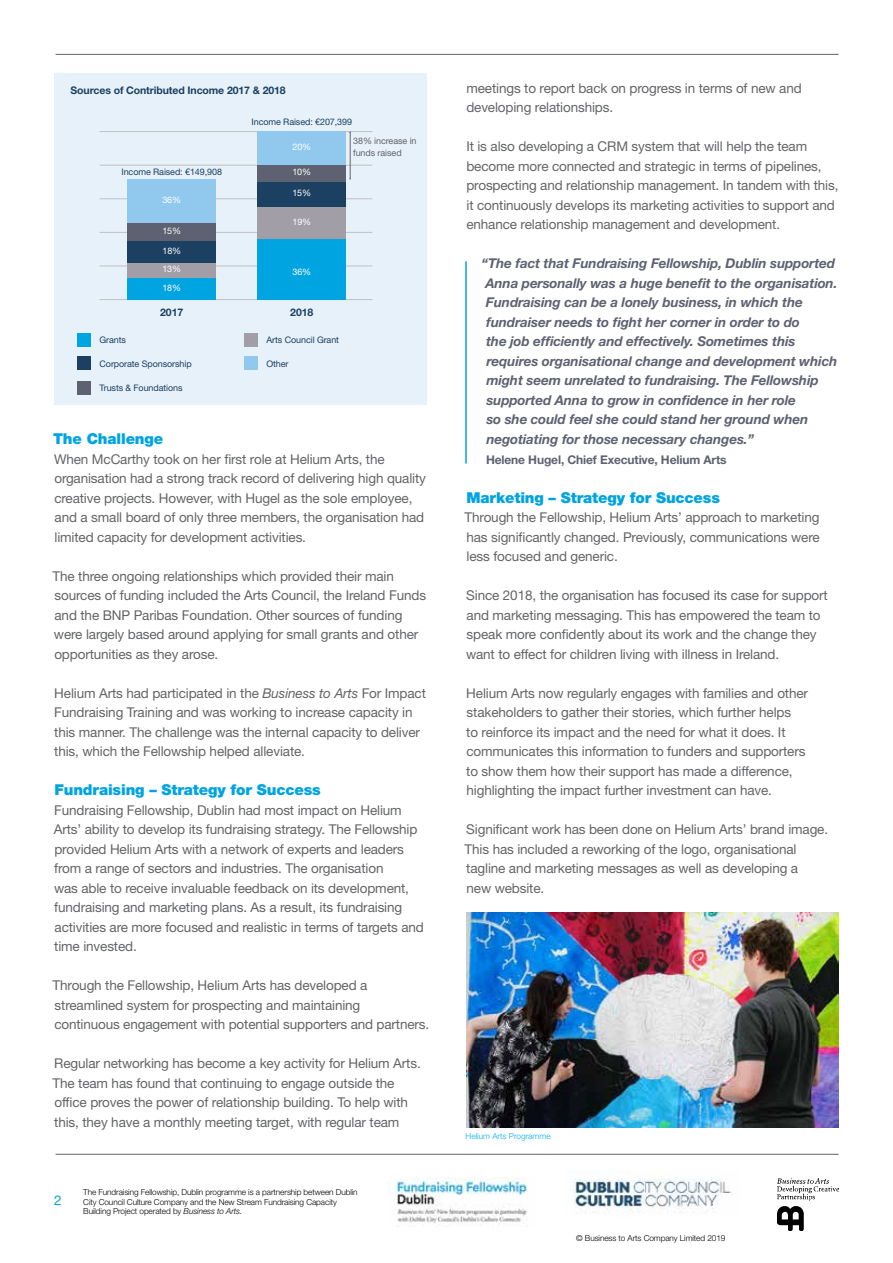
<style>
.page{position:relative;width:893px;height:1263px;background:#fff}
.page>*{position:absolute;margin:0;border:0;box-sizing:border-box;transform-origin:0 0}
.t1{font:900 15px "Helvetica Neue LT Std";letter-spacing:-.01em;color:#00a4e0}
.t2{font:13.5px/19.5px "Helvetica Neue LT Std";letter-spacing:-.01em;color:#636466}
.t3{font:italic 700 13.5px/19.5px "Helvetica Neue LT Std";letter-spacing:-.01em;color:#5e6171}
.t4{font:13.5px "Helvetica Neue LT Std";color:#00a4e0}
.t5{font:700 12px "Helvetica Neue LT Std";letter-spacing:-.01em;color:#5e6171}
.t6{font:700 10.5px "Helvetica Neue LT Std";letter-spacing:-.01em;color:#1b4062}
.t7{font:9px "Helvetica Neue LT Std";letter-spacing:-.01em;color:#1b4062}
.t8{font:9px/18.6px "Helvetica Neue LT Std";letter-spacing:-.01em;color:#fff}
.t9{font:9px/12px "Helvetica Neue LT Std";letter-spacing:-.01em;color:#636466}
.t10{font:300 8.25px/9.8px "Helvetica Neue LT Std";letter-spacing:-.01em;color:#000}
.t11{font:300 8.25px "Helvetica Neue LT Std";color:#00aeef}
.s1{font-style:italic}
</style>
<div class="page">
<hr style="left:56px;top:1154px;width:783px;height:1px;background:#636466">
<hr style="left:56px;top:54px;width:783px;height:1px;background:#636466">
<img style="left:388px;top:1178px;width:140px;height:48px">
<img style="left:778px;top:1178px;width:61px;height:53px">
<img style="left:573px;top:1170px;width:160px;height:44px">
<hr style="left:465px;top:261px;width:2px;height:203px;background:#00a4e0">
<img style="left:466px;top:912px;width:373px;height:215px">
<div style="left:54px;top:74px;width:373px;height:331px;background:#e7f1fa"></div>
<hr style="left:100px;top:299px;width:272px;height:1px;background:#c2bec4">
<hr style="left:100px;top:266px;width:272px;height:1px;background:#c2bec4">
<div style="left:128px;top:262px;width:88px;height:16px;background:#a29ea8"></div>
<div style="left:128px;top:278px;width:88px;height:22px;background:#00a4e0"></div>
<hr style="left:100px;top:232px;width:272px;height:1px;background:#c2bec4">
<div style="left:258px;top:238px;width:88px;height:62px;background:#00a4e0"></div>
<hr style="left:100px;top:198px;width:272px;height:1px;background:#c2bec4">
<div style="left:128px;top:179px;width:88px;height:44px;background:#91c9ee"></div>
<div style="left:258px;top:182px;width:88px;height:25px;background:#1b4062"></div>
<hr style="left:100px;top:165px;width:272px;height:1px;background:#c2bec4">
<div style="left:128px;top:223px;width:88px;height:18px;background:#5e6171"></div>
<div style="left:258px;top:165px;width:88px;height:17px;background:#5e6171"></div>
<hr style="left:100px;top:131px;width:272px;height:1px;background:#c2bec4">
<div style="left:128px;top:241px;width:88px;height:22px;background:#1b4062"></div>
<div style="left:258px;top:131px;width:88px;height:34px;background:#91c9ee"></div>
<div style="left:77px;top:333px;width:14px;height:13px;background:#00a4e0"></div>
<div style="left:77px;top:357px;width:14px;height:13px;background:#1b4062"></div>
<div style="left:244px;top:357px;width:14px;height:13px;background:#91c9ee"></div>
<div style="left:244px;top:333px;width:13px;height:13px;background:#a29ea8"></div>
<div style="left:258px;top:207px;width:88px;height:32px;background:#a29ea8"></div>
<div style="left:77px;top:381px;width:14px;height:13px;background:#5e6171"></div>
<hr style="left:350px;top:132px;width:1px;height:47px;background:#636466">
<p class="t6" style="left:71px;top:84px;width:217px">Sources of Contributed Income 2017 &amp; 2018</p>
<p class="t7" style="left:252px;top:117px;width:102px">Income Raised: €207,399</p>
<p class="t7" style="left:121px;top:166px;width:102px">Income Raised: €149,908</p>
<p class="t8" style="left:162px;top:190px;width:20px">36%</p>
<p class="t8" style="left:162px;top:222px;width:20px">15%</p>
<p class="t8" style="left:162px;top:241px;width:20px">18%</p>
<p class="t8" style="left:162px;top:260px;width:20px">13%<br>18%</p>
<p class="t8" style="left:292px;top:138px;width:20px">20%</p>
<p class="t8" style="left:292px;top:163px;width:20px">10%</p>
<p class="t8" style="left:292px;top:184px;width:20px">15%</p>
<p class="t8" style="left:292px;top:212px;width:20px">19%</p>
<p class="t8" style="left:292px;top:262px;width:20px">36%</p>
<p class="t6" style="left:160px;top:306px;width:25px">2017</p>
<p class="t6" style="left:290px;top:306px;width:25px">2018</p>
<p class="t7" style="left:100px;top:334px;width:28px">Grants</p>
<p class="t7" style="left:100px;top:358px;width:94px">Corporate Sponsorship</p>
<p class="t7" style="left:100px;top:382px;width:85px">Trusts &amp; Foundations</p>
<p class="t7" style="left:266px;top:334px;width:74px">Arts Council Grant</p>
<p class="t7" style="left:266px;top:358px;width:24px">Other</p>
<p class="t9" style="left:353px;top:135px;width:65px">38% increase in funds raised</p>
<p class="t1" style="left:53px;top:430px;width:112px">The Challenge</p>
<p class="t2" style="left:54px;top:449px;width:373px">When McCarthy took on her first role at Helium Arts, the organisation had a strong track record of delivering high quality creative projects. However, with Hugel as the sole employee, and a small board of only three members, the organisation had limited capacity for development activities.</p>
<p class="t2" style="left:53px;top:566px;width:375px">The three ongoing relationships which provided their main sources of funding included the Arts Council, the Ireland Funds and the BNP Paribas Foundation. Other sources of funding were largely based around applying for small grants and other opportunities as they arose.</p>
<p class="t2" style="left:54px;top:683px;width:373px">Helium Arts had participated in the <span class="s1">Business to Arts</span> For Impact Fundraising Training and was working to increase capacity in this manner. The challenge was the internal capacity to deliver this, which the Fellowship helped alleviate.</p>
<p class="t1" style="left:55px;top:781px;width:268px">Fundraising – Strategy for Success</p>
<p class="t2" style="left:54px;top:800px;width:372px">Fundraising Fellowship, Dublin had most impact on Helium Arts’ ability to develop its fundraising strategy. The Fellowship provided Helium Arts with a network of experts and leaders from a range of sectors and industries. The organisation<br>was able to receive invaluable feedback on its development, fundraising and marketing plans. As a result, its fundraising activities are more focused and realistic in terms of targets and time invested.</p>
<p class="t2" style="left:53px;top:975px;width:378px">Through the Fellowship, Helium Arts has developed a streamlined system for prospecting and maintaining<br>continuous engagement with potential supporters and partners.</p>
<p class="t2" style="left:53px;top:1053px;width:370px">Regular networking has become a key activity for Helium Arts.<br>The team has found that continuing to engage outside the office proves the power of relationship building. To help with this, they have a monthly meeting target, with regular team</p>
<p class="t4" style="left:54px;top:1192px;width:9px">2</p>
<p class="t10" style="left:83px;top:1187px;width:276px">The Fundraising Fellowship, Dublin programme is a partnership between Dublin<br>City Council Culture Company and the New Stream Fundraising Capacity<br>Building Project operated by <span class="s1">Business to Arts.</span></p>
<p class="t2" style="left:466px;top:78px;width:337px">meetings to report back on progress in terms of new and developing relationships.</p>
<p class="t2" style="left:466px;top:137px;width:374px">It is also developing a CRM system that will help the team become more connected and strategic in terms of pipelines, prospecting and relationship management. In tandem with this, it continuously develops its marketing activities to support and enhance relationship management and development.</p>
<p class="t3" style="left:482px;top:254px;width:357px">“The fact that Fundraising Fellowship, Dublin supported Anna personally was a huge benefit to the organisation.<br>Fundraising can be a lonely business, in which the fundraiser needs to fight her corner in order to do<br>the job efficiently and effectively. Sometimes this requires organisational change and development which might seem unrelated to fundraising. The Fellowship supported Anna to grow in confidence in her role<br>so she could feel she could stand her ground when negotiating for those necessary changes.”</p>
<p class="t5" style="left:486px;top:452px;width:242px">Helene Hugel, Chief Executive, Helium Arts</p>
<p class="t1" style="left:466px;top:488px;width:255px">Marketing – Strategy for Success</p>
<p class="t2" style="left:465px;top:507px;width:357px;text-align:justify">Through the Fellowship, Helium Arts’ approach to marketing has significantly changed. Previously, communications were less focused and generic.</p>
<p class="t2" style="left:466px;top:585px;width:363px">Since 2018, the organisation has focused its case for support and marketing messaging. This has empowered the team to speak more confidently about its work and the change they want to effect for children living with illness in Ireland.</p>
<p class="t2" style="left:466px;top:683px;width:343px">Helium Arts now regularly engages with families and other stakeholders to gather their stories, which further helps<br>to reinforce its impact and the need for what it does. It communicates this information to funders and supporters to show them how their support has made a difference, highlighting the impact further investment can have.</p>
<p class="t2" style="left:465px;top:819px;width:365px">Significant work has been done on Helium Arts’ brand image.<br>This has included a reworking of the logo, organisational tagline and marketing messages as well as developing a<br>new website.</p>
<p class="t11" style="left:466px;top:1131px;width:86px">Helium Arts Programme</p>
<p class="t10" style="left:576px;top:1233px;width:151px">© Business to Arts Company Limited 2019</p>
</div>
